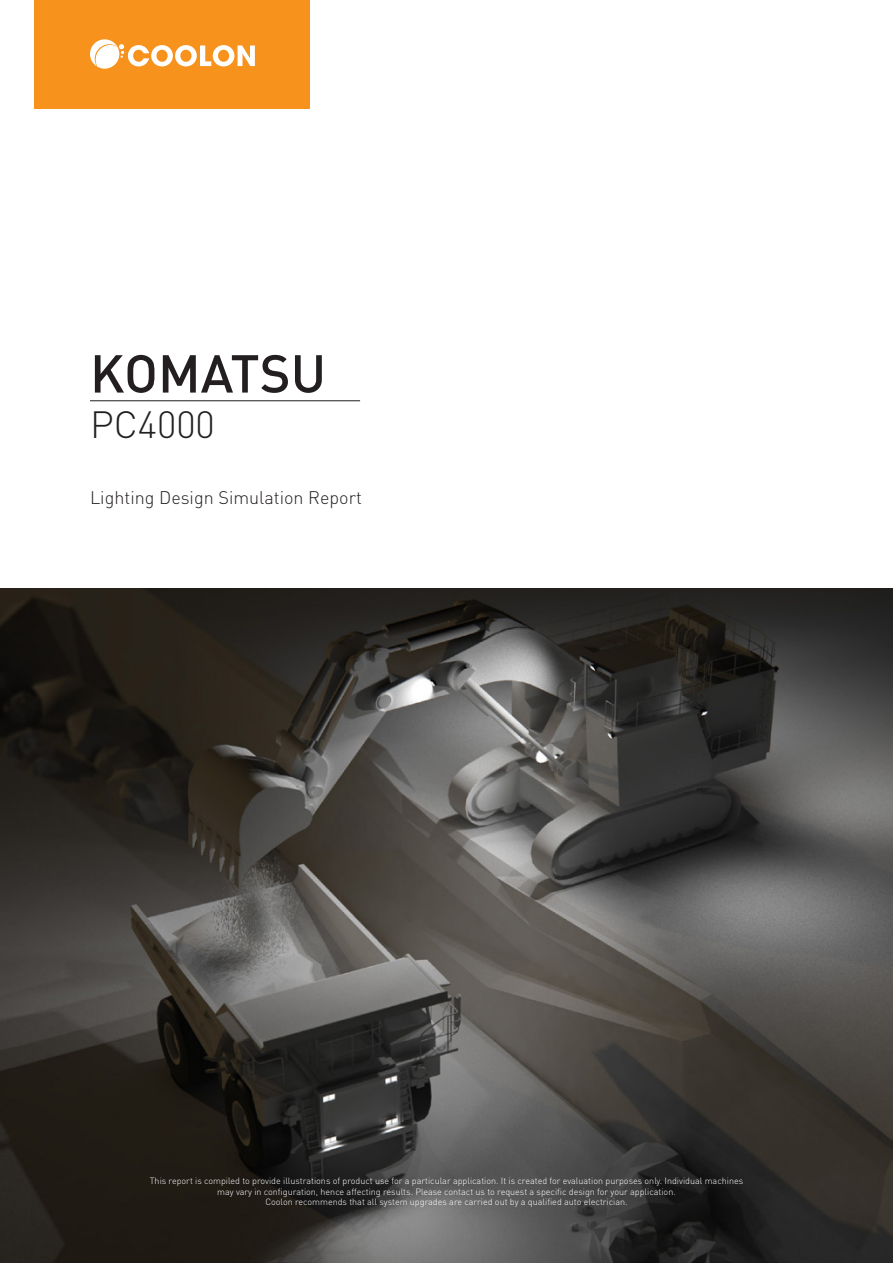
<style>
.page{position:relative;width:893px;height:1263px;background:#fff}
.page>*{position:absolute;margin:0;border:0;box-sizing:border-box;transform-origin:0 0}
.t1{font:500 52.5px "DIN Pro";color:#231f20}
.t2{font:300 37.5px "DIN Pro";color:#231f20}
.t3{font:300 18px "DIN Pro";color:#231f20}
.t4{font:300 9px "DIN Pro";color:#fff}
</style>
<div class="page">
<div style="left:35px;top:0;width:275px;height:108px;background:#f7931d"></div>
<img style="left:0;top:588px;width:893px;height:675px">
<svg style="left:90px;top:39px;width:165px;height:30px"></svg>
<hr style="left:90px;top:400px;width:270px;height:1px;background:#231f20">
<p class="t1" style="left:90px;top:338px;width:238px">KOMATSU</p>
<p class="t2" style="left:90px;top:398px;width:126px">PC4000</p>
<p class="t3" style="left:90px;top:485px;width:273px">Lighting Design Simulation Report</p>
<p class="t4" style="left:150px;top:1174px;width:595px">This report is compiled to provide illustrations of product use for a particular application. It is created for evaluation purposes only. Individual machines</p>
<p class="t4" style="left:217px;top:1185px;width:460px">may vary in configuration, hence affecting results. Please contact us to request a specific design for your application.</p>
<p class="t4" style="left:265px;top:1196px;width:364px">Coolon recommends that all system upgrades are carried out by a qualified auto electrician.</p>
</div>
